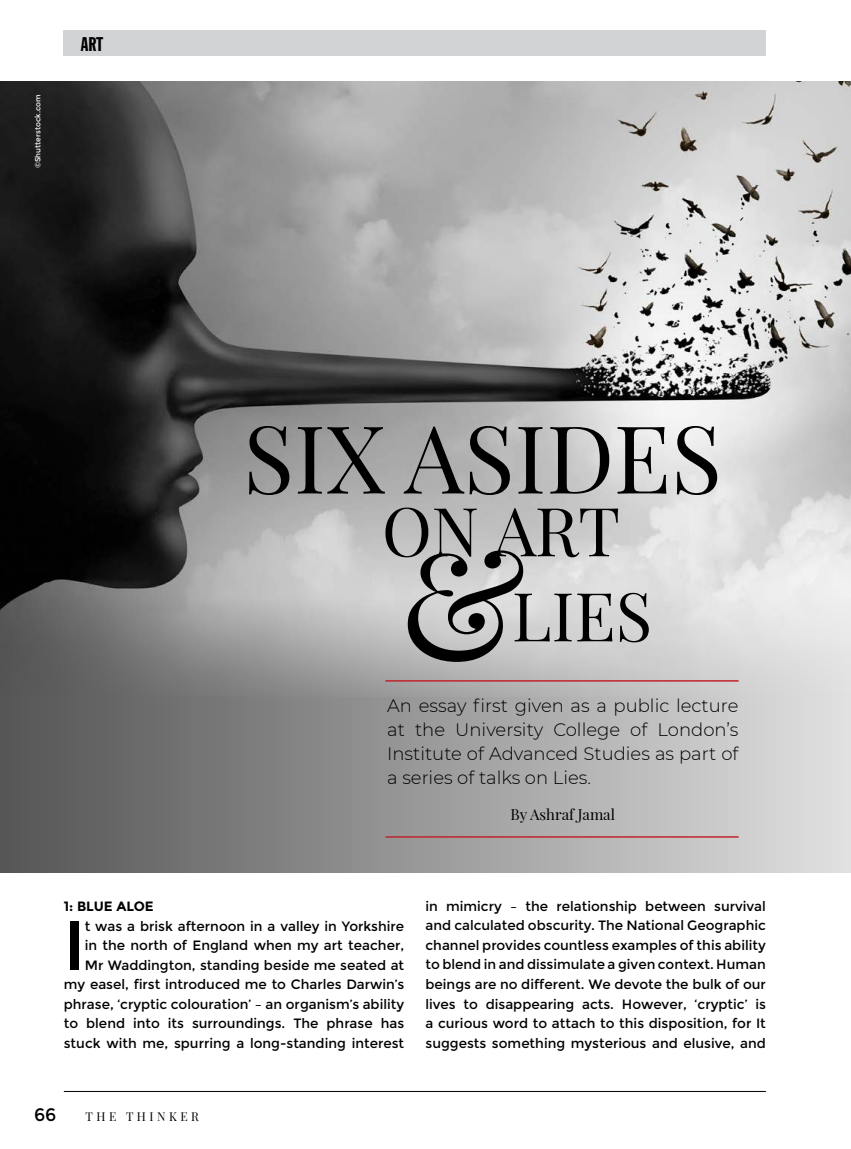
<style>
.page{position:relative;width:851px;height:1149px;background:#fff}
.page>*{position:absolute;margin:0;border:0;box-sizing:border-box;transform-origin:0 0}
.t1{font:151.2px "Playfair Display";color:#000}
.t2{font:94.05px "Playfair Display";color:#000}
.t3{font:69.3px "Montserrat";color:#000}
.t4{font:67.5px "Playfair Display";letter-spacing:-.005em;color:#000}
.t5{font:19.5px "Franklin Gothic Extra Cond";color:#000}
.t6{font:300 18px/24px "Montserrat";color:#000;text-align:justify}
.t7{font:18px "Montserrat";color:#000}
.t8{font:15px "Playfair Display";color:#000}
.t9{font:13.5px/19.5px "Montserrat";color:#000;text-align:right}
.t10{font:700 13.5px "Montserrat";color:#000}
.t11{font:12px "Playfair Display";letter-spacing:.29em;color:#000}
.t12{font:7.5px "Montserrat";color:#fff}
</style>
<div class="page">
<hr style="left:64px;top:1090px;width:701px;height:1px;background:#000">
<div style="left:0;top:81px;width:850px;height:791px;background:linear-gradient(to right,#545454,#e0dfdf)"></div>
<img style="left:0;top:81px;width:850px;height:615px">
<div style="left:64px;top:30px;width:701px;height:25px;background:#d1d3d4"></div>
<hr style="left:385px;top:680px;width:353px;height:1px;background:#be262c">
<hr style="left:385px;top:835px;width:353px;height:2px;background:#be262c">
<p class="t12" style="left:34px;top:168px;width:75px;rotate:-90deg">©Shutterstock.com</p>
<h3 class="t5" style="left:81px;top:33px;width:24px">ART</h3>
<h2 class="t2" style="left:243px;top:399px;width:480px">SIX ASIDES</h2>
<h3 class="t4" style="left:382px;top:488px;width:240px">ON ART</h3>
<h1 class="t1" style="left:399px;top:508px;width:128px">&amp;</h1>
<h3 class="t4" style="left:512px;top:573px;width:142px">LIES</h3>
<h3 class="t6" style="left:387px;top:692px;width:352px">An essay first given as a public lecture at the University College of London’s Institute of Advanced Studies as part of a series of talks on Lies.</h3>
<p class="t8" style="left:510px;top:804px;width:106px">By Ashraf Jamal</p>
<p class="t10" style="left:64px;top:897px;width:91px">1: BLUE ALOE</p>
<h3 class="t3" style="left:64px;top:904px;width:23px">I</h3>
<p class="t9" style="left:64px;top:915px;width:342px">t was a brisk afternoon in a valley in Yorkshire<br>in the north of England when my art teacher, Mr Waddington, standing beside me seated at my easel, first introduced me to Charles Darwin’s phrase, ‘cryptic colouration’ – an organism’s ability to blend into its surroundings. The phrase has stuck with me, spurring a long-standing interest</p>
<p class="t9" style="left:425px;top:896px;width:342px;text-align:justify">in mimicry – the relationship between survival and calculated obscurity. The National Geographic channel provides countless examples of this ability to blend in and dissimulate a given context. Human beings are no different. We devote the bulk of our lives to disappearing acts. However, ‘cryptic’ is a curious word to attach to this disposition, for It suggests something mysterious and elusive, and</p>
<h3 class="t7" style="left:34px;top:1103px;width:24px">66</h3>
<p class="t11" style="left:85px;top:1108px;width:115px">THE THINKER</p>
</div>
